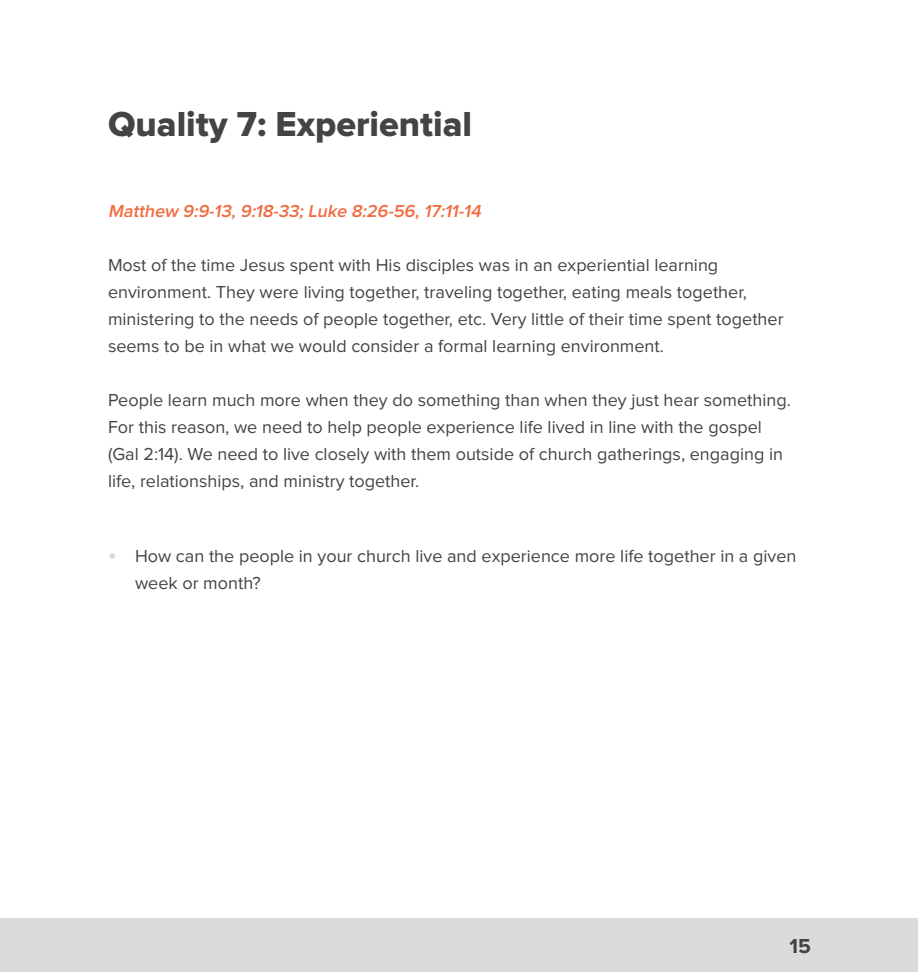
<style>
.page{position:relative;width:918px;height:972px;background:#fff}
.page>*{position:absolute;margin:0;border:0;box-sizing:border-box;transform-origin:0 0}
.t1{font:36px "Proxima Nova Extrabld";color:#444}
.t2{font:700 21px "Proxima Nova";color:#434343}
.t3{font:18px/27px "Proxima Nova";color:#444}
.t4{font:italic 600 18px "Proxima Nova";color:#f16c42}
.s1{font-weight:700;font-size:24px;color:#dadada}
</style>
<div class="page">
<div style="left:0;top:918px;width:918px;height:54px;background:#dbdad8"></div>
<p class="t1" style="left:108px;top:108px;width:366px">Quality 7: Experiential</p>
<p class="t4" style="left:108px;top:203px;width:377px">Matthew 9:9-13, 9:18-33; Luke 8:26-56, 17:11-14</p>
<p class="t3" style="left:108px;top:253px;width:612px">Most of the time Jesus spent with His disciples was in an experiential learning</p>
<p class="t3" style="left:108px;top:280px;width:640px">environment. They were living together, traveling together, eating meals together,</p>
<p class="t3" style="left:108px;top:307px;width:677px">ministering to the needs of people together, etc. Very little of their time spent together seems to be in what we would consider a formal learning environment.</p>
<p class="t3" style="left:108px;top:388px;width:684px">People learn much more when they do something than when they just hear something.<br>For this reason, we need to help people experience life lived in line with the gospel</p>
<p class="t3" style="left:108px;top:442px;width:677px">(Gal 2:14). We need to live closely with them outside of church gatherings, engaging in life, relationships, and ministry together.</p>
<p class="t3" style="left:135px;top:543px;width:663px;text-indent:-27px"><span class="s1">•</span> How can the people in your church live and experience more life together in a given week or month?</p>
<p class="t2" style="left:790px;top:937px;width:23px">15</p>
</div>
